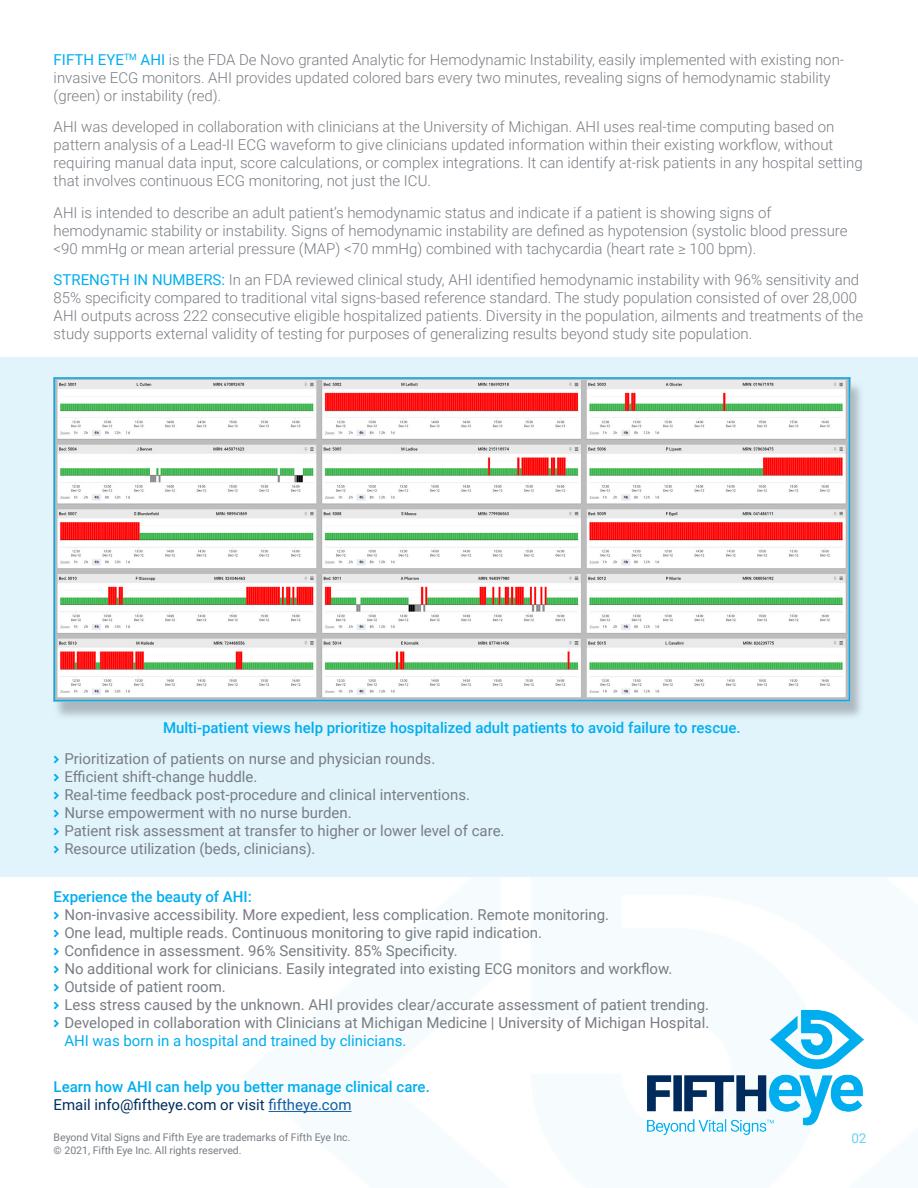
<style>
.page{position:relative;width:918px;height:1188px;background:#fff}
.page>*{position:absolute;margin:0;border:0;box-sizing:border-box;transform-origin:0 0}
.t1{font:300 15px/18px "Roboto";color:#787d83}
.t2{font:15px/18px "Roboto";color:#787d83}
.t3{font:500 15px "Roboto";color:#00aeef}
.t4{font:15px "Roboto";color:#002e5c}
.t5{font:13.5px "Roboto";color:#6bcff6}
.t6{font:10.5px/12.6px "Roboto";color:#787d83}
.s1{font-weight:400;color:#00aeef}
.s2{color:#00aeef}
.s3{color:#002b5c}
.s4{color:#175d9e}
</style>
<div class="page">
<img style="left:648px;top:1011px;width:216px;height:124px">
<div style="left:0;top:357px;width:918px;height:520px;background:#e1f4fc"></div>
<div style="left:53px;top:381px;width:812px;height:340px;background:#787d83;opacity:.5"></div>
<img style="left:57px;top:380px;width:790px;height:318px">
<div style="left:54px;top:377px;width:796px;height:324px;border:2px solid #00aeef"></div>
<hr style="left:269px;top:1111px;width:83px;height:1px;background:#175d9e">
<p class="t1" style="left:54px;top:50px;width:792px"><span class="s1">FIFTH EYE</span><sup>TM</sup> <span class="s1">AHI</span> is the FDA De Novo granted Analytic for Hemodynamic Instability, easily implemented with existing non&shy;invasive ECG monitors. AHI provides updated colored bars every two minutes, revealing signs of hemodynamic stability (green) or instability (red).</p>
<p class="t1" style="left:54px;top:117px;width:811px">AHI was developed in collaboration with clinicians at the University of Michigan. AHI uses real-time computing based on pattern analysis of a Lead-II ECG waveform to give clinicians updated information within their existing workflow, without requiring manual data input, score calculations, or complex integrations. It can identify at-risk patients in any hospital setting that involves continuous ECG monitoring, not just the ICU.</p>
<p class="t1" style="left:54px;top:203px;width:796px">AHI is intended to describe an adult patient’s hemodynamic status and indicate if a patient is showing signs of hemodynamic stability or instability. Signs of hemodynamic instability are defined as hypotension (systolic blood pressure &lt;90 mmHg or mean arterial pressure (MAP) &lt;70 mmHg) combined with tachycardia (heart rate ≥ 100 bpm).</p>
<p class="t1" style="left:54px;top:270px;width:811px"><span class="s1">STRENGTH IN NUMBERS:</span> In an FDA reviewed clinical study, AHI identified hemodynamic instability with 96% sensitivity and 85% specificity compared to traditional vital signs-based reference standard. The study population consisted of over 28,000<br>AHI outputs across 222 consecutive eligible hospitalized patients. Diversity in the population, ailments and treatments of the study supports external validity of testing for purposes of generalizing results beyond study site population.</p>
<p class="t3" style="left:163px;top:717px;width:579px">Multi-patient views help prioritize hospitalized adult patients to avoid failure to rescue.</p>
<p class="t2" style="left:64px;top:749px;width:372px">Prioritization of patients on nurse and physician rounds.</p>
<p class="t2" style="left:64px;top:767px;width:195px">Efficient shift-change huddle.</p>
<p class="t2" style="left:64px;top:785px;width:407px">Real-time feedback post-procedure and clinical interventions.</p>
<p class="t2" style="left:64px;top:803px;width:289px">Nurse empowerment with no nurse burden.</p>
<p class="t2" style="left:64px;top:821px;width:442px">Patient risk assessment at transfer to higher or lower level of care.</p>
<p class="t2" style="left:64px;top:839px;width:253px">Resource utilization (beds, clinicians).</p>
<p class="t3" style="left:54px;top:886px;width:200px">Experience the beauty of AHI:</p>
<p class="t2" style="left:64px;top:905px;width:546px">Non-invasive accessibility. More expedient, less complication. Remote monitoring.</p>
<p class="t2" style="left:64px;top:923px;width:479px">One lead, multiple reads. Continuous monitoring to give rapid indication.</p>
<p class="t2" style="left:64px;top:941px;width:395px">Confidence in assessment. 96% Sensitivity. 85% Specificity.</p>
<p class="t2" style="left:64px;top:959px;width:610px">No additional work for clinicians. Easily integrated into existing ECG monitors and workflow.</p>
<p class="t2" style="left:64px;top:977px;width:163px">Outside of patient room.</p>
<p class="t2" style="left:64px;top:995px;width:646px">Less stress caused by the unknown. AHI provides clear/accurate assessment of patient trending.</p>
<p class="t2" style="left:64px;top:1013px;width:647px">Developed in collaboration with Clinicians at Michigan Medicine | University of Michigan Hospital.<br><span class="s2">AHI was born in a hospital and trained by clinicians.</span></p>
<p class="t3" style="left:54px;top:1077px;width:378px">Learn how AHI can help you better manage clinical care.</p>
<p class="t4" style="left:54px;top:1095px;width:299px">Email info@fiftheye.<span class="s3">com</span> or visit <span class="s4">fiftheye.com</span></p>
<p class="t6" style="left:54px;top:1131px;width:298px">Beyond Vital Signs and Fifth Eye are trademarks of Fifth Eye Inc. © 2021, Fifth Eye Inc. All rights reserved.</p>
<p class="t5" style="left:851px;top:1129px;width:17px">02</p>
</div>
